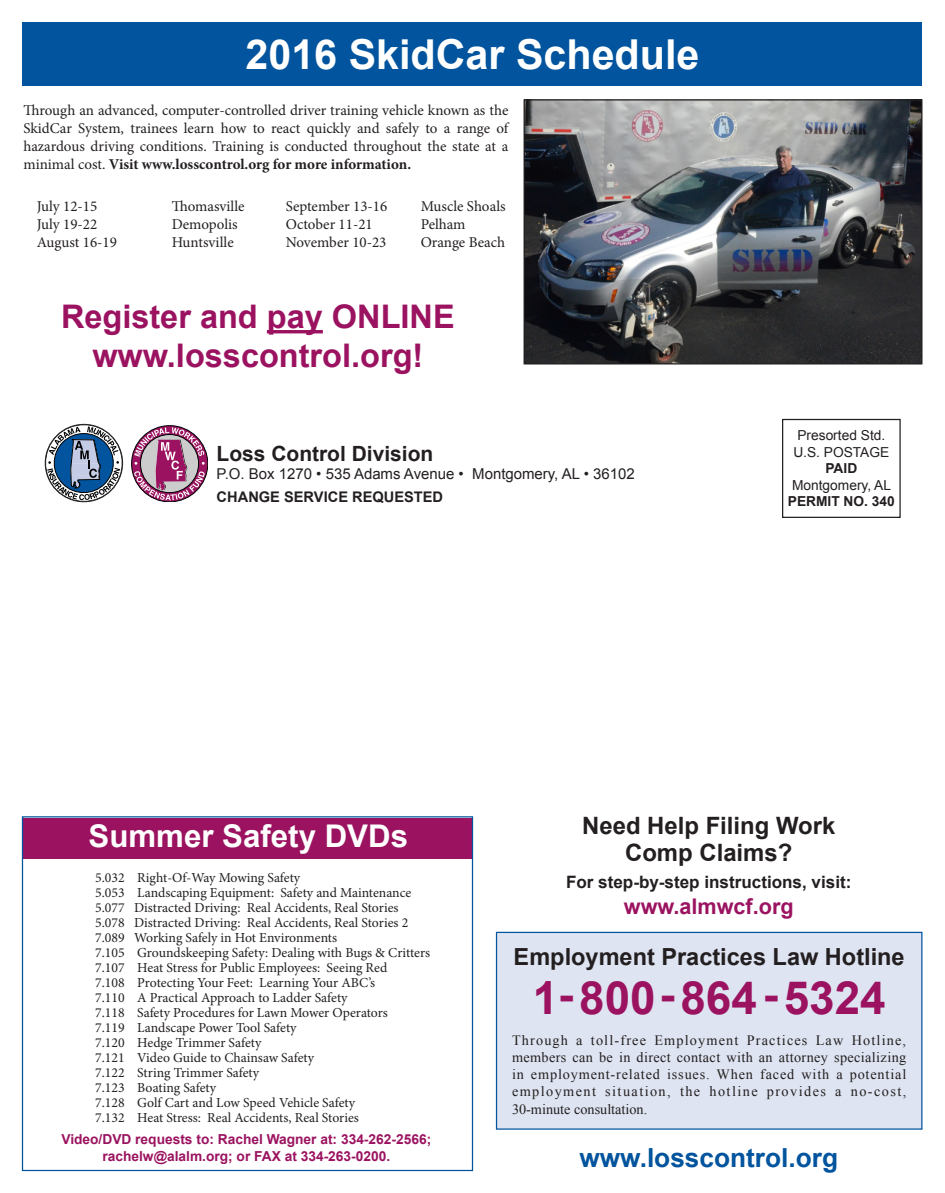
<style>
.page{position:relative;width:945px;height:1193px;background:#fff}
.page>*{position:absolute;margin:0;border:0;box-sizing:border-box;transform-origin:0 0}
.t1{font:700 45.88px "Arial";color:#9b1360}
.t2{font:700 41.25px "Arial";color:#fff}
.t3{font:700 32.5px "Arial";color:#9b1360}
.t4{font:700 31.25px "Arial";color:#fff}
.t5{font:700 26.25px "Arial";color:#01549d}
.t6{font:700 23.88px/26.2px "Arial";color:#231f20;text-align:center}
.t7{font:700 23.5px "Arial";color:#231f20}
.t8{font:700 21.62px "Arial";color:#9b1360}
.t9{font:700 21px "Arial";color:#231f20}
.t10{font:700 17px "Arial";color:#231f20}
.t11{font:15px/18px "Minion Pro";color:#231f20;text-align:justify}
.t12{font:15px "Arial";color:#231f20}
.t13{font:700 14.62px "Arial";color:#231f20}
.t14{font:14.25px/17.1px "Times New Roman";letter-spacing:.1em;color:#231f20;text-align:justify}
.t15{font:13.75px "Minion Pro";color:#231f20}
.t16{font:700 13.75px/16.5px "Arial";color:#9b1360;text-align:center}
.t17{font:13.75px "Arial";color:#231f20}
.t18{font:700 13.75px "Arial";color:#231f20}
.s1{font-weight:700}
</style>
<div class="page">
<div style="left:131px;top:425px;width:77px;height:77px;border:1px solid #000;border-radius:50%"></div>
<svg style="left:134px;top:427px;width:71px;height:73px"></svg>
<svg style="left:45px;top:424px;width:78px;height:78px"></svg>
<div style="left:45px;top:424px;width:78px;height:78px;border:1px solid #231f20;border-radius:50%"></div>
<div style="left:782px;top:419px;width:119px;height:99px;border:1px solid #231f20"></div>
<div style="left:22px;top:22px;width:900px;height:64px;background:#01549d"></div>
<img style="left:526px;top:101px;width:394px;height:261px">
<div style="left:524px;top:99px;width:398px;height:265px;border:1px solid #231f20"></div>
<div style="left:23px;top:817px;width:449px;height:41px;background:#9b1360"></div>
<div style="left:497px;top:932px;width:425px;height:197px;background:#dee4f1"></div>
<div style="left:496px;top:931px;width:426px;height:198px;border:1px solid #01549d"></div>
<div style="left:22px;top:816px;width:451px;height:355px;border:1px solid #01549d"></div>
<hr style="left:267px;top:330px;width:56px;height:3px;background:#9b1360">
<p class="t2" style="left:246px;top:27px;width:455px">2016 SkidCar Schedule</p>
<p class="t11" style="left:23px;top:101px;width:487px">Through an advanced, computer-controlled driver training vehicle known as the SkidCar System, trainees learn how to react quickly and safely to a range of hazardous driving conditions. Training is conducted throughout the state at a minimal cost. <span class="s1">Visit www.losscontrol.org for more information.</span></p>
<p class="t11" style="left:37px;top:197px;width:62px">July 12-15</p>
<p class="t11" style="left:172px;top:197px;width:74px">Thomasville</p>
<p class="t11" style="left:37px;top:215px;width:62px">July 19-22</p>
<p class="t11" style="left:172px;top:215px;width:68px">Demopolis</p>
<p class="t11" style="left:37px;top:233px;width:82px">August 16-19</p>
<p class="t11" style="left:172px;top:233px;width:63px">Huntsville</p>
<p class="t11" style="left:286px;top:197px;width:103px">September 13-16</p>
<p class="t11" style="left:421px;top:197px;width:86px">Muscle Shoals</p>
<p class="t11" style="left:286px;top:215px;width:89px">October 11-21</p>
<p class="t11" style="left:421px;top:215px;width:46px">Pelham</p>
<p class="t11" style="left:286px;top:233px;width:102px">November 10-23</p>
<p class="t11" style="left:421px;top:233px;width:86px">Orange Beach</p>
<p class="t3" style="left:61px;top:295px;width:395px">Register and pay ONLINE</p>
<p class="t3" style="left:92px;top:334px;width:333px">www.losscontrol.org!</p>
<p class="t17" style="left:797px;top:426px;width:89px">Presorted Std.</p>
<p class="t17" style="left:793px;top:443px;width:98px">U.S. POSTAGE</p>
<p class="t18" style="left:825px;top:459px;width:33px">PAID</p>
<p class="t17" style="left:792px;top:476px;width:101px">Montgomery, AL</p>
<p class="t9" style="left:217px;top:440px;width:218px">Loss Control Division</p>
<p class="t12" style="left:217px;top:464px;width:420px">P.O. Box 1270 • 535 Adams Avenue • Montgomery, AL • 36102</p>
<p class="t13" style="left:217px;top:487px;width:228px">CHANGE SERVICE REQUESTED</p>
<p class="t18" style="left:788px;top:492px;width:108px">PERMIT NO. 340</p>
<p class="t4" style="left:89px;top:815px;width:321px">Summer Safety DVDs</p>
<p class="t15" style="left:95px;top:868px;width:207px">5.032 Right-Of-Way Mowing Safety</p>
<p class="t15" style="left:95px;top:883px;width:318px">5.053 Landscaping Equipment: Safety and Maintenance</p>
<p class="t15" style="left:95px;top:898px;width:305px">5.077 Distracted Driving: Real Accidents, Real Stories</p>
<p class="t15" style="left:95px;top:913px;width:315px">5.078 Distracted Driving: Real Accidents, Real Stories 2</p>
<p class="t15" style="left:95px;top:928px;width:243px">7.089 Working Safely in Hot Environments</p>
<p class="t15" style="left:95px;top:943px;width:336px">7.105 Groundskeeping Safety: Dealing with Bugs &amp; Critters</p>
<p class="t15" style="left:95px;top:958px;width:294px">7.107 Heat Stress for Public Employees: Seeing Red</p>
<p class="t15" style="left:95px;top:973px;width:282px">7.108 Protecting Your Feet: Learning Your ABC’s</p>
<p class="t15" style="left:95px;top:988px;width:254px">7.110 A Practical Approach to Ladder Safety</p>
<p class="t15" style="left:95px;top:1003px;width:294px">7.118 Safety Procedures for Lawn Mower Operators</p>
<p class="t15" style="left:95px;top:1018px;width:203px">7.119 Landscape Power Tool Safety</p>
<p class="t15" style="left:95px;top:1033px;width:168px">7.120 Hedge Trimmer Safety</p>
<p class="t15" style="left:95px;top:1048px;width:220px">7.121 Video Guide to Chainsaw Safety</p>
<p class="t15" style="left:95px;top:1063px;width:165px">7.122 String Trimmer Safety</p>
<p class="t15" style="left:95px;top:1078px;width:122px">7.123 Boating Safety</p>
<p class="t15" style="left:95px;top:1093px;width:261px">7.128 Golf Cart and Low Speed Vehicle Safety</p>
<p class="t15" style="left:95px;top:1108px;width:265px">7.132 Heat Stress: Real Accidents, Real Stories</p>
<p class="t16" style="left:61px;top:1131px;width:371px">Video/DVD requests to: Rachel Wagner at: 334-262-2566; rachelw@alalm.org; or FAX at 334-263-0200.</p>
<p class="t6" style="left:582px;top:813px;width:255px">Need Help Filing Work<br>Comp Claims?</p>
<p class="t10" style="left:566px;top:870px;width:287px">For step-by-step instructions, visit:</p>
<p class="t8" style="left:624px;top:892px;width:171px">www.almwcf.org</p>
<p class="t7" style="left:514px;top:941px;width:393px">Employment Practices Law Hotline</p>
<p class="t1" style="left:533px;top:967px;width:354px">1-800 -864-5324</p>
<p class="t14" style="left:512px;top:1031px;width:396px">Through a toll-free Employment Practices Law Hotline, members can be in direct contact with an attorney specializing in employment-related issues. When faced with a potential employment situation, the hotline provides a no-cost, 30-minute consultation.</p>
<p class="t5" style="left:579px;top:1140px;width:260px">www.losscontrol.org</p>
</div>
